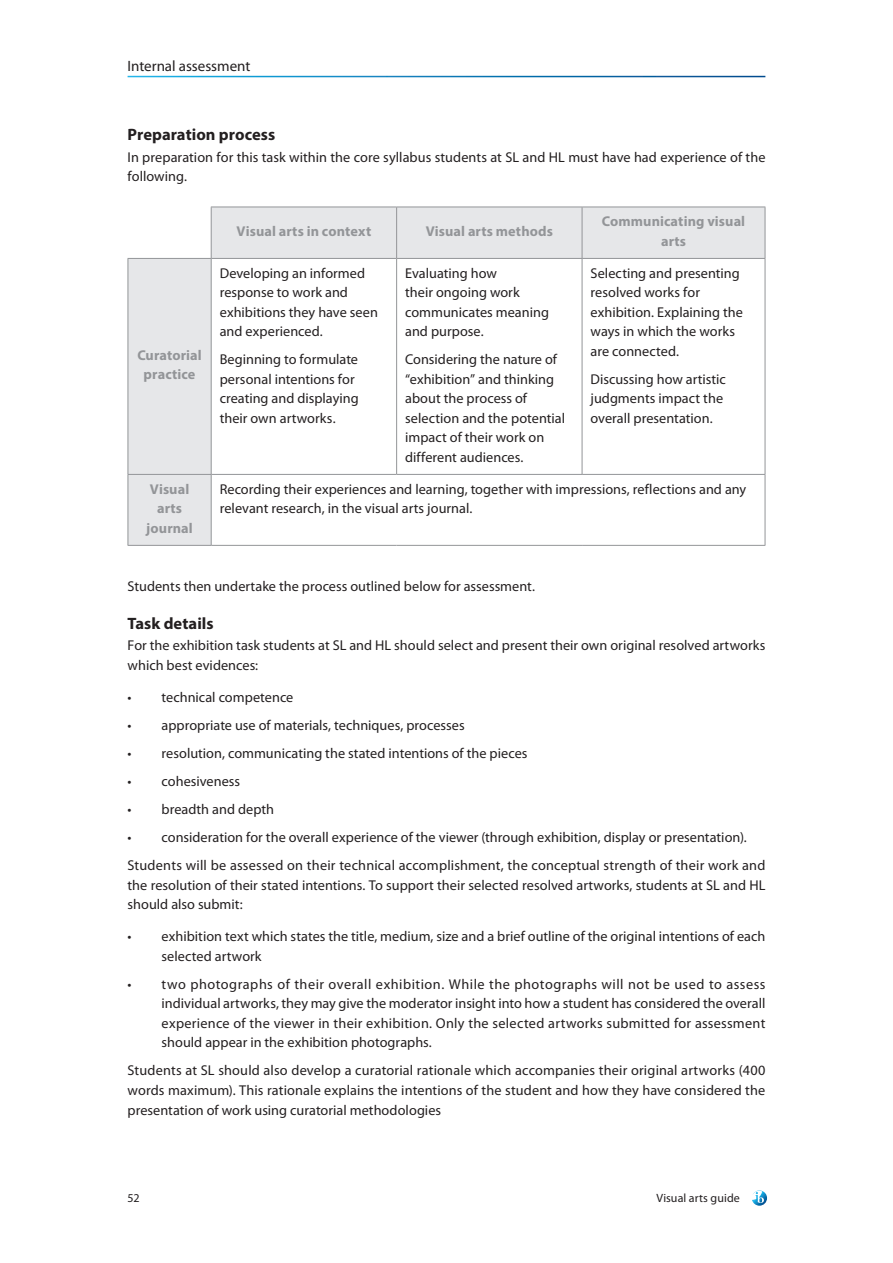
<style>
.page{position:relative;width:893px;height:1263px;background:#fff}
.page>*{position:absolute;margin:0;border:0;box-sizing:border-box;transform-origin:0 0}
.Heading_5{font:700 16.5px "Myriad Pro";color:#231f20}
.t1{font:15px "Myriad Pro";color:#231f20}
.Body{font:14.25px/19.5px "Myriad Pro";letter-spacing:.005em;color:#231f20}
.Table_body{font:14.25px/19.5px "Myriad Pro";color:#231f20}
.Table_header_centred{font:700 14.25px/19.5px "Myriad Pro";letter-spacing:.005em;color:#939598;text-align:center}
.Inline_table{font:14.25px "Myriad Pro";letter-spacing:.005em;color:#231f20}
.t2{font:12px "Myriad Pro";letter-spacing:.005em;color:#231f20}
</style>
<div class="page">
<svg style="left:752px;top:1190px;width:15px;height:16px"></svg>
<svg style="left:129px;top:207px;width:636px;height:338px"></svg>
<hr style="left:396px;top:207px;width:1px;height:51px;background:#939598">
<hr style="left:582px;top:207px;width:1px;height:51px;background:#939598">
<hr style="left:128px;top:258px;width:83px;height:1px;background:#939598">
<hr style="left:396px;top:259px;width:1px;height:215px;background:#939598">
<hr style="left:582px;top:259px;width:1px;height:215px;background:#939598">
<hr style="left:128px;top:474px;width:83px;height:1px;background:#939598">
<hr style="left:128px;top:545px;width:83px;height:1px;background:#939598">
<hr style="left:128px;top:259px;width:1px;height:215px;background:#939598">
<hr style="left:128px;top:475px;width:1px;height:70px;background:#939598">
<hr style="left:211px;top:259px;width:1px;height:215px;background:#939598">
<hr style="left:765px;top:259px;width:1px;height:215px;background:#939598">
<hr style="left:211px;top:207px;width:186px;height:1px;background:#939598">
<hr style="left:211px;top:207px;width:1px;height:51px;background:#939598">
<hr style="left:397px;top:207px;width:185px;height:1px;background:#939598">
<hr style="left:582px;top:207px;width:183px;height:1px;background:#939598">
<hr style="left:765px;top:207px;width:1px;height:51px;background:#939598">
<hr style="left:211px;top:258px;width:186px;height:1px;background:#939598">
<hr style="left:397px;top:258px;width:185px;height:1px;background:#939598">
<hr style="left:582px;top:258px;width:183px;height:1px;background:#939598">
<hr style="left:211px;top:474px;width:186px;height:1px;background:#939598">
<hr style="left:211px;top:475px;width:1px;height:70px;background:#939598">
<hr style="left:397px;top:474px;width:185px;height:1px;background:#939598">
<hr style="left:582px;top:474px;width:183px;height:1px;background:#939598">
<hr style="left:765px;top:475px;width:1px;height:70px;background:#939598">
<hr style="left:211px;top:545px;width:186px;height:1px;background:#939598">
<hr style="left:397px;top:545px;width:185px;height:1px;background:#939598">
<hr style="left:582px;top:545px;width:183px;height:1px;background:#939598">
<p class="t1" style="left:128px;top:57px;width:124px">Internal assessment</p>
<p class="Heading_5" style="left:128px;top:124px;width:149px">Preparation process</p>
<p class="Body" style="left:128px;top:147px;width:639px">In preparation for this task within the core syllabus students at SL and HL must have had experience of the following.</p>
<p class="Table_header_centred" style="left:137px;top:345px;width:66px">Curatorial practice</p>
<p class="Table_header_centred" style="left:237px;top:221px;width:136px">Visual arts in context</p>
<p class="Table_header_centred" style="left:426px;top:221px;width:129px">Visual arts methods</p>
<p class="Table_header_centred" style="left:602px;top:211px;width:145px">Communicating visual arts</p>
<p class="Table_body" style="left:220px;top:263px;width:160px">Developing an informed response to work and exhibitions they have seen and experienced.</p>
<p class="Table_body" style="left:220px;top:349px;width:141px">Beginning to formulate personal intentions for creating and displaying their own artworks.</p>
<p class="Table_body" style="left:405px;top:263px;width:145px">Evaluating how<br>their ongoing work communicates meaning and purpose.</p>
<p class="Table_body" style="left:405px;top:349px;width:161px">Considering the nature of “exhibition” and thinking about the process of selection and the potential impact of their work on different audiences.</p>
<p class="Table_body" style="left:591px;top:263px;width:154px">Selecting and presenting resolved works for exhibition. Explaining the ways in which the works are connected.</p>
<p class="Table_body" style="left:591px;top:369px;width:137px">Discussing how artistic judgments impact the overall presentation.</p>
<p class="Table_header_centred" style="left:146px;top:479px;width:48px">Visual arts journal</p>
<p class="Table_body" style="left:220px;top:479px;width:528px">Recording their experiences and learning, together with impressions, reflections and any relevant research, in the visual arts journal.</p>
<p class="Inline_table" style="left:128px;top:577px;width:409px">Students then undertake the process outlined below for assessment.</p>
<p class="Heading_5" style="left:128px;top:612px;width:88px">Task details</p>
<p class="Body" style="left:128px;top:636px;width:639px">For the exhibition task students at SL and HL should select and present their own original resolved artworks which best evidences:</p>
<p class="Body" style="left:128px;top:687px;width:167px">• technical competence</p>
<p class="Body" style="left:128px;top:715px;width:339px">• appropriate use of materials, techniques, processes</p>
<p class="Body" style="left:128px;top:743px;width:401px">• resolution, communicating the stated intentions of the pieces</p>
<p class="Body" style="left:128px;top:771px;width:114px">• cohesiveness</p>
<p class="Body" style="left:128px;top:799px;width:148px">• breadth and depth</p>
<p class="Body" style="left:128px;top:827px;width:621px">• consideration for the overall experience of the viewer (through exhibition, display or presentation).</p>
<p class="Body" style="left:128px;top:855px;width:639px;text-align:justify">Students will be assessed on their technical accomplishment, the conceptual strength of their work and the resolution of their stated intentions. To support their selected resolved artworks, students at SL and HL should also submit:</p>
<p class="Body" style="left:162px;top:927px;width:605px;text-indent:-34px">• exhibition text which states the title, medium, size and a brief outline of the original intentions of each selected artwork</p>
<p class="Body" style="left:162px;top:974px;width:605px;text-align:justify;text-indent:-34px">• two photographs of their overall exhibition. While the photographs will not be used to assess individual artworks, they may give the moderator insight into how a student has considered the overall experience of the viewer in their exhibition. Only the selected artworks submitted for assessment should appear in the exhibition photographs.</p>
<p class="Body" style="left:128px;top:1061px;width:639px;text-align:justify">Students at SL should also develop a curatorial rationale which accompanies their original artworks (400 words maximum). This rationale explains the intentions of the student and how they have considered the presentation of work using curatorial methodologies</p>
<p class="t2" style="left:128px;top:1190px;width:14px">52</p>
<p class="t2" style="left:656px;top:1190px;width:85px">Visual arts guide</p>
</div>
